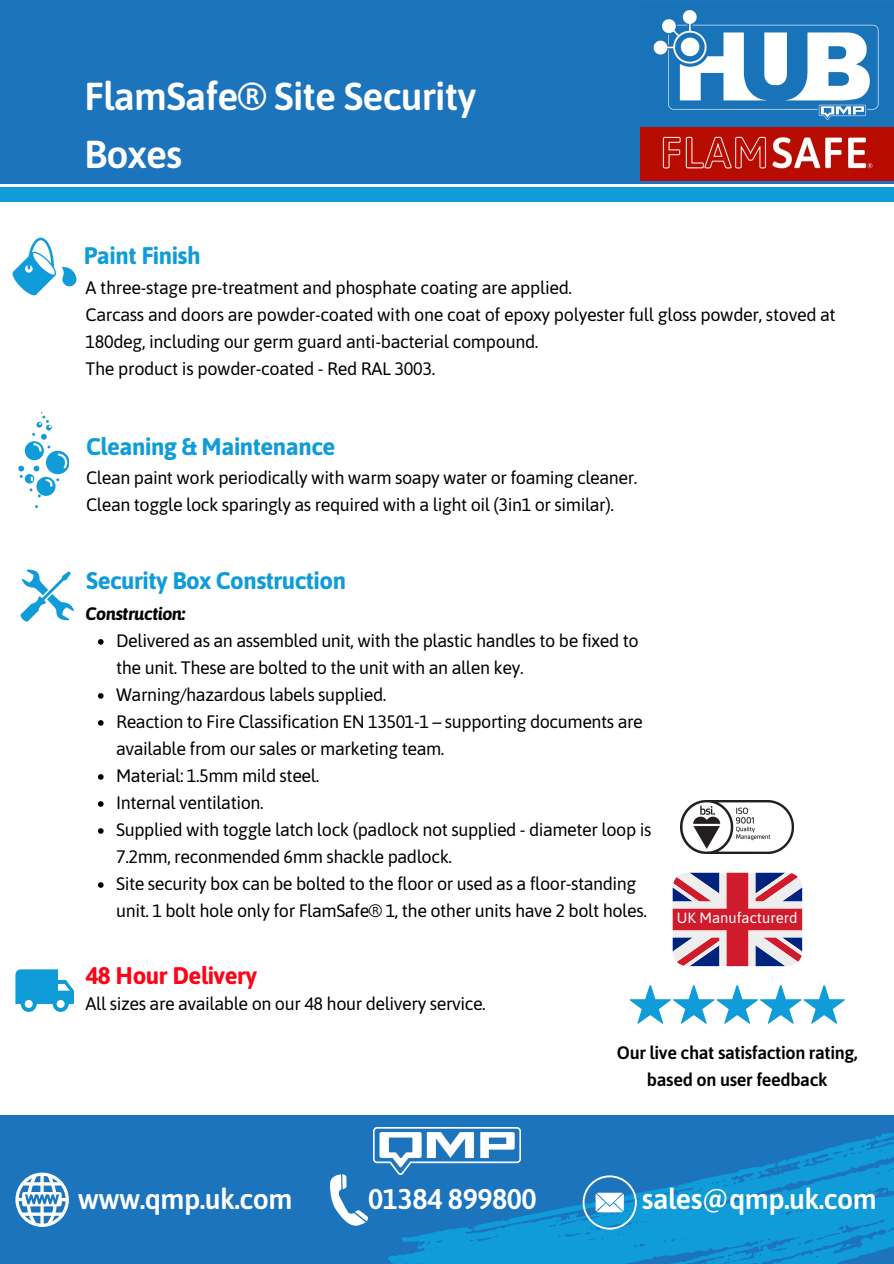
<style>
.page{position:relative;width:894px;height:1264px;background:#fff}
.page>*{position:absolute;margin:0;border:0;box-sizing:border-box;transform-origin:0 0}
.t1{font:600 38.85px/57.3px "Asap";letter-spacing:-.02em;color:#fff}
.t2{font:600 28.5px "Asap";letter-spacing:-.02em;color:#fff}
.t3{font:700 24px "Asap";letter-spacing:-.02em;color:#0f9cd8}
.t4{font:700 24px "Asap";letter-spacing:-.02em;color:#ff0218}
.t5{font:18px/27px "Asap";letter-spacing:-.025em;color:#000001}
.t6{font:600 18px "Asap";letter-spacing:-.02em;color:#000001}
.t7{font:italic 700 18px "Asap";letter-spacing:-.025em;color:#000001}
.t8{font:14.85px "Asap";color:#fff}
</style>
<div class="page">
<div style="left:0;top:1114px;width:893px;height:149px;background:#1c75bc"></div>
<div style="left:0;top:0;width:893px;height:184px;background:#1c75bc"></div>
<svg style="left:208px;top:1114px;width:685px;height:149px"></svg>
<svg style="left:629px;top:985px;width:215px;height:38px"></svg>
<svg style="left:15px;top:1172px;width:53px;height:54px"></svg>
<svg style="left:330px;top:1174px;width:38px;height:52px"></svg>
<svg style="left:582px;top:1175px;width:54px;height:54px"></svg>
<svg style="left:672px;top:872px;width:130px;height:94px"></svg>
<img style="left:680px;top:801px;width:113px;height:52px">
<svg style="left:21px;top:569px;width:52px;height:52px"></svg>
<img style="left:373px;top:1127px;width:147px;height:46px">
<img style="left:640px;top:10px;width:253px;height:171px">
<svg style="left:98px;top:639px;width:6px;height:5px"></svg>
<svg style="left:98px;top:693px;width:6px;height:5px"></svg>
<svg style="left:98px;top:720px;width:6px;height:5px"></svg>
<svg style="left:98px;top:774px;width:6px;height:5px"></svg>
<svg style="left:98px;top:801px;width:6px;height:5px"></svg>
<svg style="left:98px;top:828px;width:6px;height:5px"></svg>
<svg style="left:98px;top:882px;width:6px;height:5px"></svg>
<svg style="left:15px;top:969px;width:59px;height:42px"></svg>
<div style="left:0;top:187px;width:893px;height:15px;background:#0f9cd8"></div>
<svg style="left:18px;top:412px;width:51px;height:85px"></svg>
<svg style="left:12px;top:238px;width:44px;height:58px"></svg>
<svg style="left:62px;top:267px;width:15px;height:20px"></svg>
<p class="t1" style="left:84px;top:68px;width:393px">FlamSafe® Site Security<br>Boxes</p>
<p class="t3" style="left:84px;top:241px;width:118px">Paint Finish</p>
<h5 class="t5" style="left:86px;top:274px;width:751px">A three-stage pre-treatment and phosphate coating are applied.<br>Carcass and doors are powder-coated with one coat of epoxy polyester full gloss powder, stoved at 180deg, including our germ guard anti-bacterial compound.<br>The product is powder-coated - Red RAL 3003.</h5>
<h3 class="t3" style="left:86px;top:432px;width:251px">Cleaning &amp; Maintenance</h3>
<p class="t5" style="left:86px;top:464px;width:552px">Clean paint work periodically with warm soapy water or foaming cleaner.<br>Clean toggle lock sparingly as required with a light oil (3in1 or similar).</p>
<p class="t3" style="left:86px;top:566px;width:261px">Security Box Construction</p>
<p class="t7" style="left:86px;top:603px;width:101px">Construction:</p>
<h3 class="t5" style="left:116px;top:627px;width:524px">Delivered as an assembled unit, with the plastic handles to be fixed to the unit. These are bolted to the unit with an allen key.</h3>
<h5 class="t5" style="left:116px;top:681px;width:271px">Warning/hazardous labels supplied.</h5>
<p class="t5" style="left:116px;top:708px;width:528px">Reaction to Fire Classification EN 13501-1 – supporting documents are available from our sales or marketing team.</p>
<h3 class="t5" style="left:116px;top:762px;width:204px">Material: 1.5mm mild steel.</h3>
<h5 class="t5" style="left:116px;top:789px;width:149px">Internal ventilation.</h5>
<p class="t5" style="left:116px;top:816px;width:536px">Supplied with toggle latch lock (padlock not supplied - diameter loop is<br>7.2mm, reconmended 6mm shackle padlock.</p>
<p class="t5" style="left:116px;top:870px;width:532px">Site security box can be bolted to the floor or used as a floor-standing unit. 1 bolt hole only for FlamSafe® 1, the other units have 2 bolt holes.</p>
<p class="t4" style="left:86px;top:961px;width:173px">48 Hour Delivery</p>
<p class="t5" style="left:86px;top:990px;width:401px">All sizes are available on our 48 hour delivery service.</p>
<p class="t8" style="left:676px;top:909px;width:122px">UK Manufacturerd</p>
<h3 class="t2" style="left:78px;top:1182px;width:216px">www.qmp.uk.com</h3>
<h4 class="t6" style="left:616px;top:1041px;width:242px">Our live chat satisfaction rating,</h4>
<p class="t6" style="left:646px;top:1068px;width:182px">based on user feedback</p>
<p class="t2" style="left:368px;top:1182px;width:170px">01384 899800</p>
<p class="t2" style="left:641px;top:1182px;width:236px">sales@qmp.uk.com</p>
</div>
